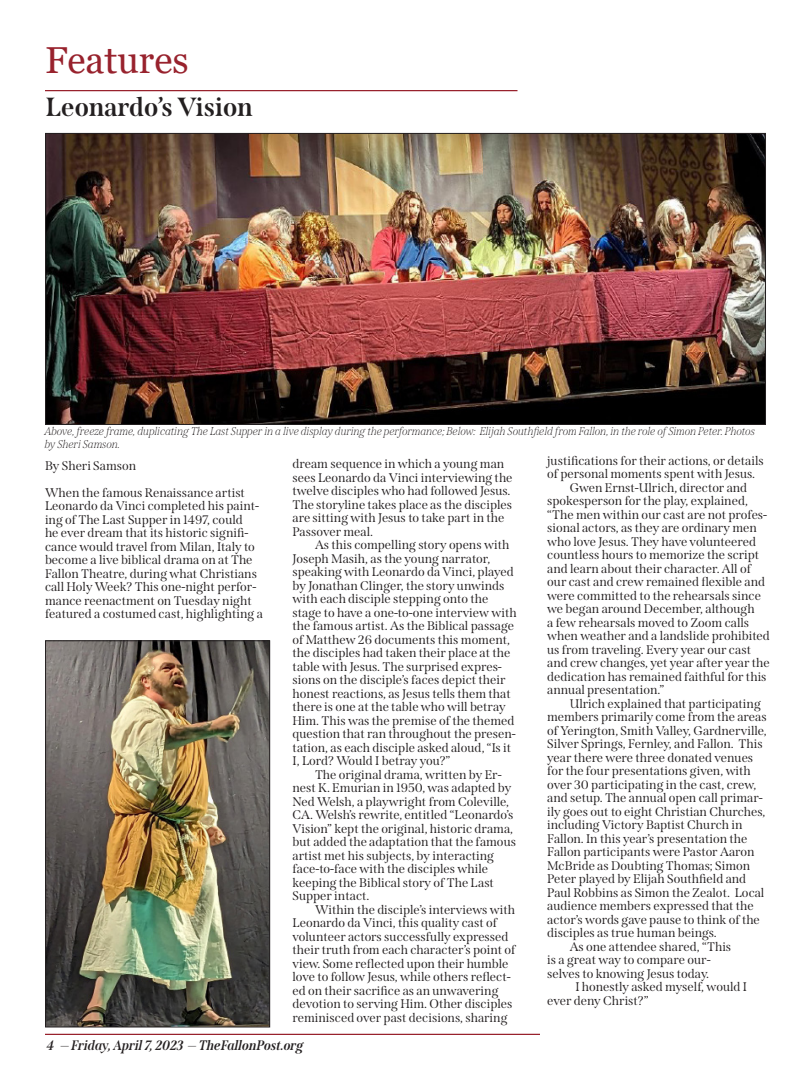
<style>
.page{position:relative;width:810px;height:1080px;background:#fff}
.page>*{position:absolute;margin:0;border:0;box-sizing:border-box;transform-origin:0 0}
.Heading{font:37.5px "Georgia";color:#98222d}
.Titles{font:700 26.25px "Span";color:#231f20}
.t1{font:italic 700 13.75px "Span";color:#231f20}
.Fallon_Post_Body{font:12.5px/13.5px "Span";color:#231f20}
.Captions{font:italic 100 11.25px/12.5px "Span";color:#231f20}
</style>
<div class="page">
<hr style="left:45px;top:1034px;width:495px;height:1px;background:#98222d">
<hr style="left:45px;top:90px;width:473px;height:1px;background:#98222d">
<img style="left:47px;top:135px;width:717px;height:288px">
<img style="left:47px;top:642px;width:221px;height:383px">
<div style="left:45px;top:640px;width:225px;height:387px;border:1px solid #231f20"></div>
<p class="Heading" style="left:45px;top:38px;width:145px">Features</p>
<p class="Titles" style="left:46px;top:92px;width:209px">Leonardo’s Vision</p>
<p class="Captions" style="left:45px;top:425px;width:712px">Above, freeze frame, duplicating The Last Supper in a live display during the performance; Below: Elijah Southfield from Fallon, in the role of Simon Peter. Photos by Sheri Samson.</p>
<p class="Fallon_Post_Body" style="left:292px;top:457px;width:222px">dream sequence in which a young man sees Leonardo da Vinci interviewing the twelve disciples who had followed Jesus.<br>The storyline takes place as the disciples are sitting with Jesus to take part in the Passover meal.</p>
<p class="Fallon_Post_Body" style="left:292px;top:538px;width:226px;text-indent:22px">As this compelling story opens with Joseph Masih, as the young narrator, speaking with Leonardo da Vinci, played by Jonathan Clinger, the story unwinds with each disciple stepping onto the stage to have a one-to-one interview with the famous artist. As the Biblical passage of Matthew 26 documents this moment, the disciples had taken their place at the table with Jesus. The surprised expres&shy;sions on the disciple’s faces depict their honest reactions, as Jesus tells them that there is one at the table who will betray Him. This was the premise of the themed question that ran throughout the presen&shy;tation, as each disciple asked aloud, “Is it I, Lord? Would I betray you?”</p>
<p class="Fallon_Post_Body" style="left:292px;top:768px;width:225px;text-indent:22px">The original drama, written by Er&shy;nest K. Emurian in 1950, was adapted by Ned Welsh, a playwright from Coleville, CA. Welsh’s rewrite, entitled “Leonardo’s Vision” kept the original, historic drama, but added the adaptation that the famous artist met his subjects, by interacting face-to-face with the disciples while keeping the Biblical story of The Last Supper intact.</p>
<p class="Fallon_Post_Body" style="left:292px;top:903px;width:225px;text-indent:22px">Within the disciple’s interviews with Leonardo da Vinci, this quality cast of volunteer actors successfully expressed their truth from each character’s point of view. Some reflected upon their humble love to follow Jesus, while others reflect&shy;ed on their sacrifice as an unwavering devotion to serving Him. Other disciples reminisced over past decisions, sharing</p>
<p class="Fallon_Post_Body" style="left:547px;top:454px;width:218px">justifications for their actions, or details of personal moments spent with Jesus.</p>
<p class="Fallon_Post_Body" style="left:547px;top:481px;width:224px;text-indent:22px">Gwen Ernst-Ulrich, director and spokesperson for the play, explained, “The men within our cast are not profes&shy;sional actors, as they are ordinary men who love Jesus. They have volunteered countless hours to memorize the script and learn about their character. All of our cast and crew remained flexible and were committed to the rehearsals since we began around December, although<br>a few rehearsals moved to Zoom calls when weather and a landslide prohibited us from traveling. Every year our cast and crew changes, yet year after year the dedication has remained faithful for this annual presentation.”</p>
<p class="Fallon_Post_Body" style="left:547px;top:697px;width:221px;text-indent:22px">Ulrich explained that participating members primarily come from the areas of Yerington, Smith Valley, Gardnerville, Silver Springs, Fernley, and Fallon. This year there were three donated venues for the four presentations given, with over 30 participating in the cast, crew, and setup. The annual open call primar&shy;ily goes out to eight Christian Churches, including Victory Baptist Church in Fallon. In this year’s presentation the Fallon participants were Pastor Aaron McBride as Doubting Thomas; Simon Peter played by Elijah Southfield and Paul Robbins as Simon the Zealot. Local audience members expressed that the actor’s words gave pause to think of the disciples as true human beings.</p>
<p class="Fallon_Post_Body" style="left:570px;top:940px;width:163px">As one attendee shared, “This</p>
<p class="Fallon_Post_Body" style="left:547px;top:953px;width:165px">is a great way to compare our-</p>
<p class="Fallon_Post_Body" style="left:547px;top:967px;width:164px">selves to knowing Jesus today.</p>
<p class="Fallon_Post_Body" style="left:575px;top:980px;width:173px">I honestly asked myself, would I</p>
<p class="Fallon_Post_Body" style="left:547px;top:994px;width:103px">ever deny Christ?”</p>
<p class="Fallon_Post_Body" style="left:45px;top:459px;width:93px">By Sheri Samson</p>
<p class="Fallon_Post_Body" style="left:45px;top:486px;width:219px">When the famous Renaissance artist Leonardo da Vinci completed his paint&shy;ing of The Last Supper in 1497, could<br>he ever dream that its historic signifi&shy;cance would travel from Milan, Italy to become a live biblical drama on at The Fallon Theatre, during what Christians call Holy Week? This one-night perfor&shy;mance reenactment on Tuesday night featured a costumed cast, highlighting a</p>
<p class="t1" style="left:47px;top:1037px;width:258px">4 — Friday, April 7, 2023 — TheFallonPost.org</p>
</div>
